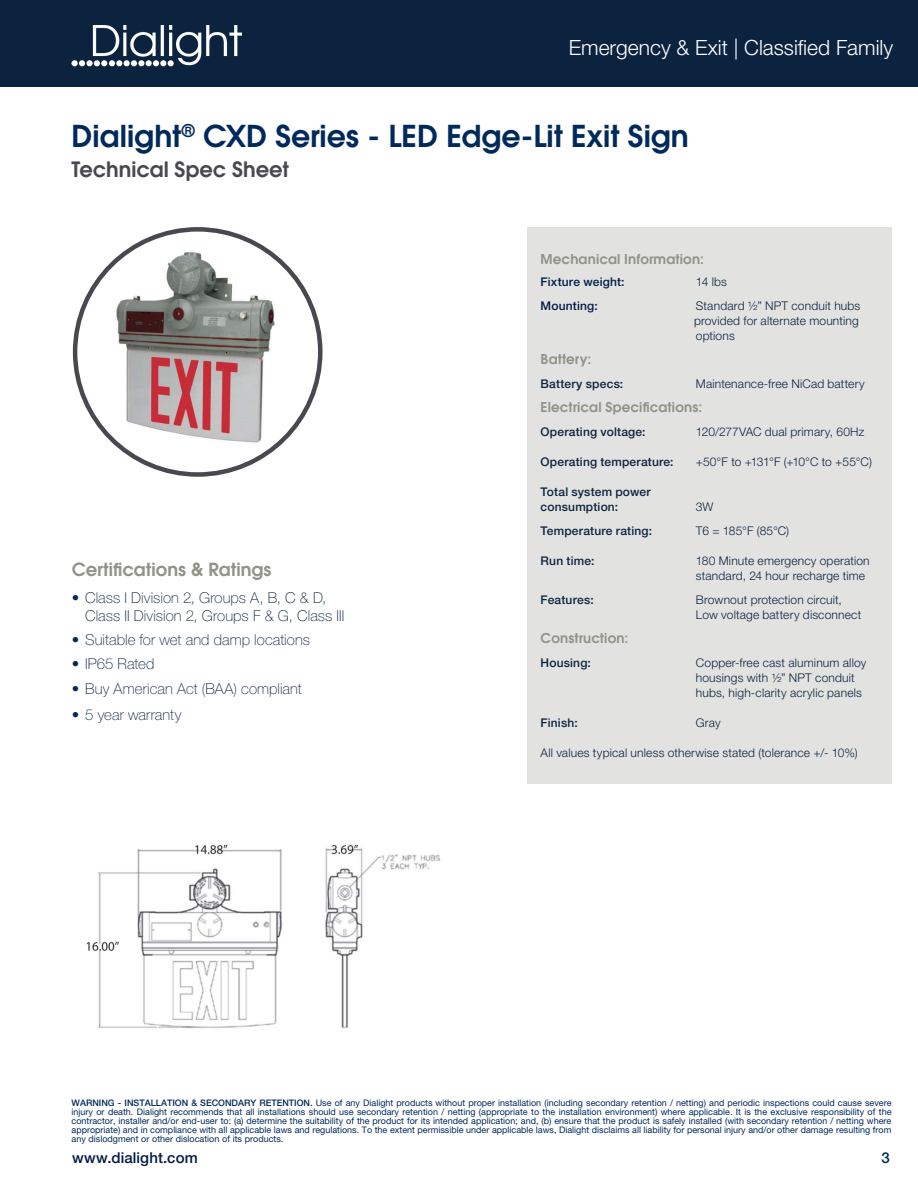
<style>
.page{position:relative;width:918px;height:1188px;background:#fff}
.page>*{position:absolute;margin:0;border:0;box-sizing:border-box;transform-origin:0 0}
.Page_Title{font:600 30px "ITC Avant Garde Std";color:#00295c}
.t1{font:300 21px "Helvetica Neue LT Std";color:#fff}
.Page_Title-2{font:600 21px "ITC Avant Garde Std";letter-spacing:-.005em;color:#484950}
.Headline_2{font:600 18px "ITC Avant Garde Std";letter-spacing:.005em;color:#919389}
.t2{font:100 15px/18px "Helvetica Neue LT Std";letter-spacing:.005em;color:#0c2340}
.t3{font:500 15px "Helvetica Neue LT Std";letter-spacing:.005em;color:#001948}
.t4{font:500 15px "Helvetica Neue LT Std";color:#00295c}
.Tech_Specs_Copy{font:600 13.5px "ITC Avant Garde Std";letter-spacing:.015em;color:#919389}
.Tech_Specs_Headline{font:600 13.5px "ITC Avant Garde Std";letter-spacing:.015em;color:#919389}
.Tech_Specs_Copy-2{font:300 12px/15px "Helvetica Neue LT Std";letter-spacing:.015em;color:#0c2340}
.Tech_Specs_Copy-3{font:500 12px/15px "Helvetica Neue LT Std";letter-spacing:.015em;color:#0c2340}
.Tech_Specs_Copy-4{font:300 12px "Helvetica Neue LT Std";letter-spacing:-.01em;color:#0c2340}
.Tech_Specs_Copy-5{font:500 12px "Helvetica Neue LT Std";letter-spacing:.015em;color:#001948}
.t5{font:9px/9px "Helvetica Neue LT Std";color:#00295c;text-align:justify}
.s1{color:#00295c}
.s2{font-weight:500}
</style>
<div class="page">
<div style="left:0;top:0;width:918px;height:86px;background:#0c2340"></div>
<img style="left:72px;top:26px;width:169px;height:41px">
<div style="left:527px;top:227px;width:364px;height:557px;background:#e2e3e0"></div>
<img style="left:106px;top:250px;width:181px;height:202px">
<img style="left:86px;top:844px;width:355px;height:184px">
<p class="t1" style="left:569px;top:35px;width:326px">Emergency &amp; Exit | Classified Family</p>
<p class="Page_Title" style="left:72px;top:117px;width:619px">Dialight<sup>®</sup> CXD Series - LED Edge-Lit Exit Sign</p>
<p class="Page_Title-2" style="left:72px;top:156px;width:219px">Technical Spec Sheet</p>
<p class="Headline_2" style="left:72px;top:557px;width:201px">Certifications &amp; Ratings</p>
<p class="t2" style="left:85px;top:588px;width:261px;text-indent:-14px"><span class="s1">•</span> Class I Division 2, Groups A, B, C &amp; D,<br>Class II Division 2, Groups F &amp; G, Class III</p>
<p class="t2" style="left:72px;top:630px;width:240px"><span class="s1">•</span> Suitable for wet and damp locations</p>
<p class="t2" style="left:72px;top:654px;width:84px"><span class="s1">•</span> IP65 Rated</p>
<p class="t2" style="left:72px;top:680px;width:232px"><span class="s1">•</span> Buy American Act (BAA) compliant</p>
<p class="t2" style="left:72px;top:705px;width:111px"><span class="s1">•</span> 5 year warranty</p>
<p class="Tech_Specs_Headline" style="left:541px;top:250px;width:165px">Mechanical Information:</p>
<p class="Tech_Specs_Copy-5" style="left:541px;top:274px;width:85px">Fixture weight:</p>
<p class="Tech_Specs_Copy-2" style="left:696px;top:274px;width:33px">14 lbs</p>
<p class="Tech_Specs_Copy-5" style="left:541px;top:298px;width:59px">Mounting:</p>
<p class="Tech_Specs_Copy-2" style="left:694px;top:298px;width:168px">Standard ½” NPT conduit hubs provided for alternate mounting options</p>
<p class="Tech_Specs_Copy" style="left:541px;top:350px;width:52px">Battery:</p>
<p class="Tech_Specs_Copy-3" style="left:541px;top:376px;width:84px">Battery specs:</p>
<p class="Tech_Specs_Copy-2" style="left:696px;top:376px;width:170px">Maintenance-free NiCad battery</p>
<p class="Tech_Specs_Copy" style="left:541px;top:398px;width:163px">Electrical Specifications:</p>
<p class="Tech_Specs_Copy-3" style="left:541px;top:424px;width:106px">Operating voltage:</p>
<p class="Tech_Specs_Copy-2" style="left:696px;top:424px;width:170px">120/277VAC dual primary, 60Hz</p>
<p class="Tech_Specs_Copy-3" style="left:541px;top:454px;width:135px">Operating temperature:</p>
<p class="Tech_Specs_Copy-4" style="left:696px;top:454px;width:178px">+50°F to +131°F (+10°C to +55°C)</p>
<p class="Tech_Specs_Copy-3" style="left:541px;top:484px;width:111px">Total system power consumption:</p>
<p class="Tech_Specs_Copy-2" style="left:696px;top:499px;width:19px">3W</p>
<p class="Tech_Specs_Copy-3" style="left:541px;top:523px;width:113px">Temperature rating:</p>
<p class="Tech_Specs_Copy-2" style="left:696px;top:523px;width:95px">T6 = 185°F (85°C)</p>
<p class="Tech_Specs_Copy-3" style="left:541px;top:553px;width:55px">Run time:</p>
<p class="Tech_Specs_Copy-2" style="left:696px;top:553px;width:175px">180 Minute emergency operation standard, 24 hour recharge time</p>
<p class="Tech_Specs_Copy-3" style="left:541px;top:592px;width:55px">Features:</p>
<p class="Tech_Specs_Copy-2" style="left:696px;top:592px;width:167px">Brownout protection circuit,<br>Low voltage battery disconnect</p>
<p class="Tech_Specs_Copy" style="left:541px;top:629px;width:89px">Construction:</p>
<p class="Tech_Specs_Copy-3" style="left:541px;top:655px;width:52px">Housing:</p>
<p class="Tech_Specs_Copy-2" style="left:696px;top:655px;width:172px">Copper-free cast aluminum alloy housings with ½” NPT conduit hubs, high-clarity acrylic panels</p>
<p class="Tech_Specs_Copy-3" style="left:541px;top:715px;width:39px">Finish:</p>
<p class="Tech_Specs_Copy-2" style="left:696px;top:715px;width:26px">Gray</p>
<p class="Tech_Specs_Copy-2" style="left:541px;top:745px;width:319px">All values typical unless otherwise stated (tolerance +/- 10%)</p>
<p class="t5" style="left:72px;top:1098px;width:821px"><span class="s2">WARNING - INSTALLATION &amp; SECONDARY RETENTION.</span> Use of any Dialight products without proper installation (including secondary retention / netting) and periodic inspections could cause severe injury or death. Dialight recommends that all installations should use secondary retention / netting (appropriate to the installation environment) where applicable. It is the exclusive responsibility of the contractor, installer and/or end-user to: (a) determine the suitability of the product for its intended application; and, (b) ensure that the product is safely installed (with secondary retention / netting where appropriate) and in compliance with all applicable laws and regulations. To the extent permissible under applicable laws, Dialight disclaims all liability for personal injury and/or other damage resulting from any dislodgment or other dislocation of its products.</p>
<p class="t4" style="left:882px;top:1149px;width:10px">3</p>
<p class="t3" style="left:72px;top:1149px;width:127px">www.dialight.com</p>
</div>
